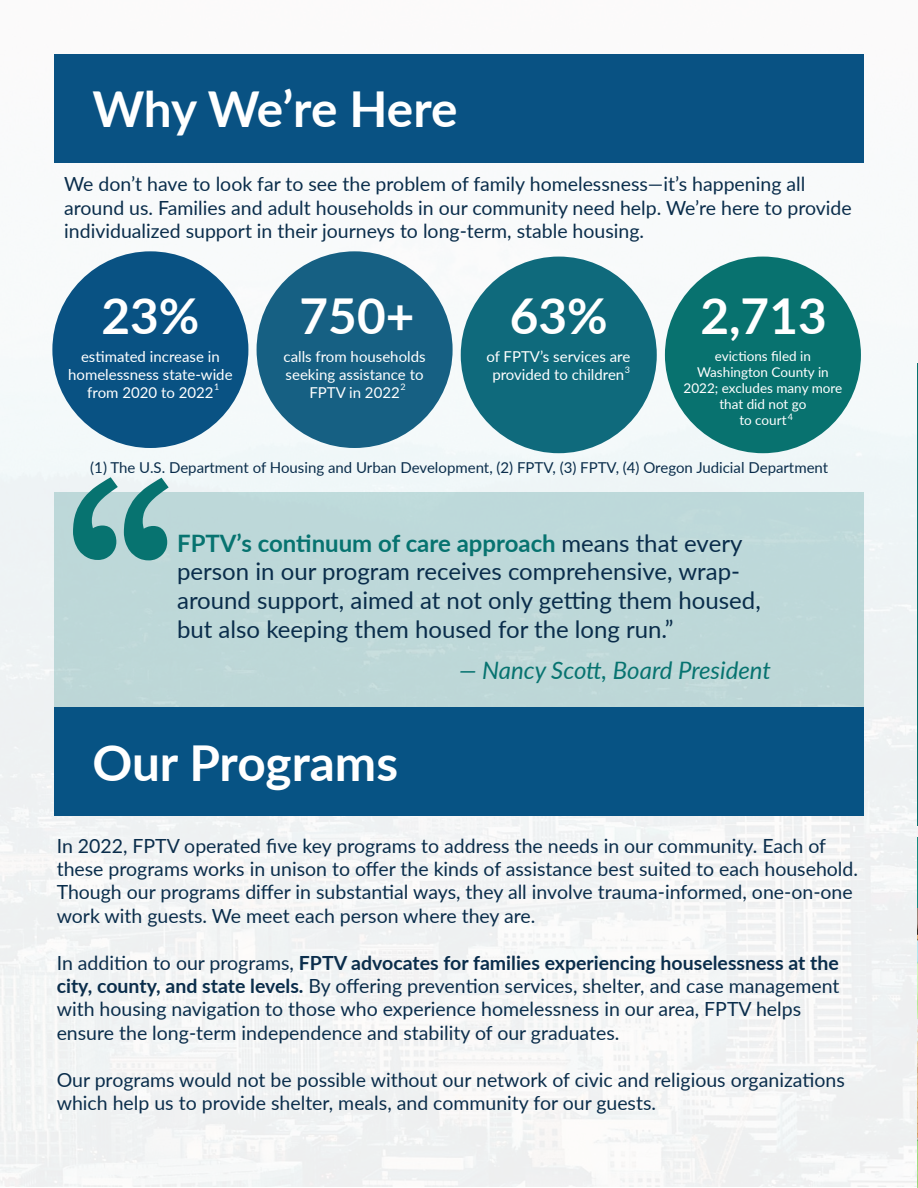
<style>
.page{position:relative;width:918px;height:1188px;background:#fff}
.page>*{position:absolute;margin:0;border:0;box-sizing:border-box;transform-origin:0 0}
.t1{font:337.5px "Euphemia UCAS";color:#077370;scale:.96 1}
.t2{font:700 49.5px "Lato";color:#fff}
.t3{font:24px/28.8px "Lato";color:#0a2d4b}
.t4{font:italic 24px "Lato";letter-spacing:-.005em;color:#077370}
.t5{font:19.5px/23.4px "Lato";color:#0a2d4b}
.t6{font:15px/18px "Lato";color:#fff;text-align:center}
.t7{font:15px "Lato";color:#0a2d4b}
.t8{font:13.5px/16.2px "Lato";color:#fff;text-align:center}
.t9{font:9px "Lato";color:#fff}
.s1{font-weight:700;color:#077370}
.s2{font-weight:700}
</style>
<div class="page">
<div style="left:0;top:162px;width:918px;height:1024px;background:#f3f7f7"></div>
<div style="left:54px;top:54px;width:810px;height:108px;background:#095283"></div>
<div style="left:54px;top:493px;width:810px;height:219px;background:#bdd8d9"></div>
<div style="left:54px;top:708px;width:810px;height:108px;background:#075384"></div>
<hr style="left:917px;top:838px;width:1px;height:350px;background:#148d81">
<hr style="left:917px;top:363px;width:1px;height:462px;background:#077370">
<div style="left:52px;top:251px;width:196px;height:197px;background:#095283;border-radius:50%"></div>
<div style="left:257px;top:251px;width:196px;height:197px;background:#166083;border-radius:50%"></div>
<div style="left:461px;top:257px;width:196px;height:196px;background:#0f6a7c;border-radius:50%"></div>
<div style="left:665px;top:257px;width:196px;height:196px;background:#08726f;border-radius:50%"></div>
<img style="left:917px;top:909px;width:1px;height:279px">
<p class="t2" style="left:92px;top:73px;width:367px">Why We’re Here</p>
<p class="t5" style="left:64px;top:172px;width:789px">We don’t have to look far to see the problem of family homelessness—it’s happening all around us. Families and adult households in our community need help. We’re here to provide individualized support in their journeys to long-term, stable housing.</p>
<p class="t2" style="left:101px;top:279px;width:99px">23%</p>
<p class="t2" style="left:300px;top:279px;width:116px">750+</p>
<p class="t2" style="left:510px;top:279px;width:99px">63%</p>
<p class="t2" style="left:700px;top:279px;width:128px">2,713</p>
<p class="t6" style="left:68px;top:347px;width:166px">estimated increase in homelessness state-wide from 2020 to 2022</p>
<p class="t6" style="left:284px;top:347px;width:144px">calls from households seeking assistance to<br>FPTV in 2022</p>
<p class="t6" style="left:486px;top:347px;width:145px">of FPTV’s services are provided to children</p>
<p class="t8" style="left:684px;top:347px;width:160px">evictions filed in<br>Washington County in<br>2022; excludes many more that did not go</p>
<p class="t8" style="left:739px;top:412px;width:49px">to court</p>
<p class="t7" style="left:90px;top:457px;width:739px">(1) The U.S. Department of Housing and Urban Development, (2) FPTV, (3) FPTV, (4) Oregon Judicial Department</p>
<p class="t9" style="left:625px;top:363px;width:7px">3</p>
<p class="t9" style="left:214px;top:380px;width:7px">1</p>
<p class="t9" style="left:401px;top:380px;width:7px">2</p>
<p class="t9" style="left:788px;top:410px;width:7px">4</p>
<p class="t1" style="left:63px;top:394px;width:122px">‘‘</p>
<p class="t3" style="left:177px;top:528px;width:585px"><span class="s1">FPTV’s continuum of care approach</span> means that every person in our program receives comprehensive, wrap&shy;around support, aimed at not only getting them housed, but also keeping them housed for the long run.”</p>
<p class="t4" style="left:459px;top:653px;width:313px">— Nancy Scott, Board President</p>
<p class="t2" style="left:92px;top:726px;width:307px">Our Programs</p>
<p class="t5" style="left:57px;top:833px;width:803px">In 2022, FPTV operated five key programs to address the needs in our community. Each of these programs works in unison to offer the kinds of assistance best suited to each household.<br>Though our programs differ in substantial ways, they all involve trauma-informed, one-on-one work with guests. We meet each person where they are.</p>
<p class="t5" style="left:57px;top:950px;width:784px">In addition to our programs, <span class="s2">FPTV advocates for families experiencing houselessness at the city, county, and state levels.</span> By offering prevention services, shelter, and case management with housing navigation to those who experience homelessness in our area, FPTV helps ensure the long-term independence and stability of our graduates.</p>
<p class="t5" style="left:57px;top:1067px;width:790px">Our programs would not be possible without our network of civic and religious organizations which help us to provide shelter, meals, and community for our guests.</p>
</div>
